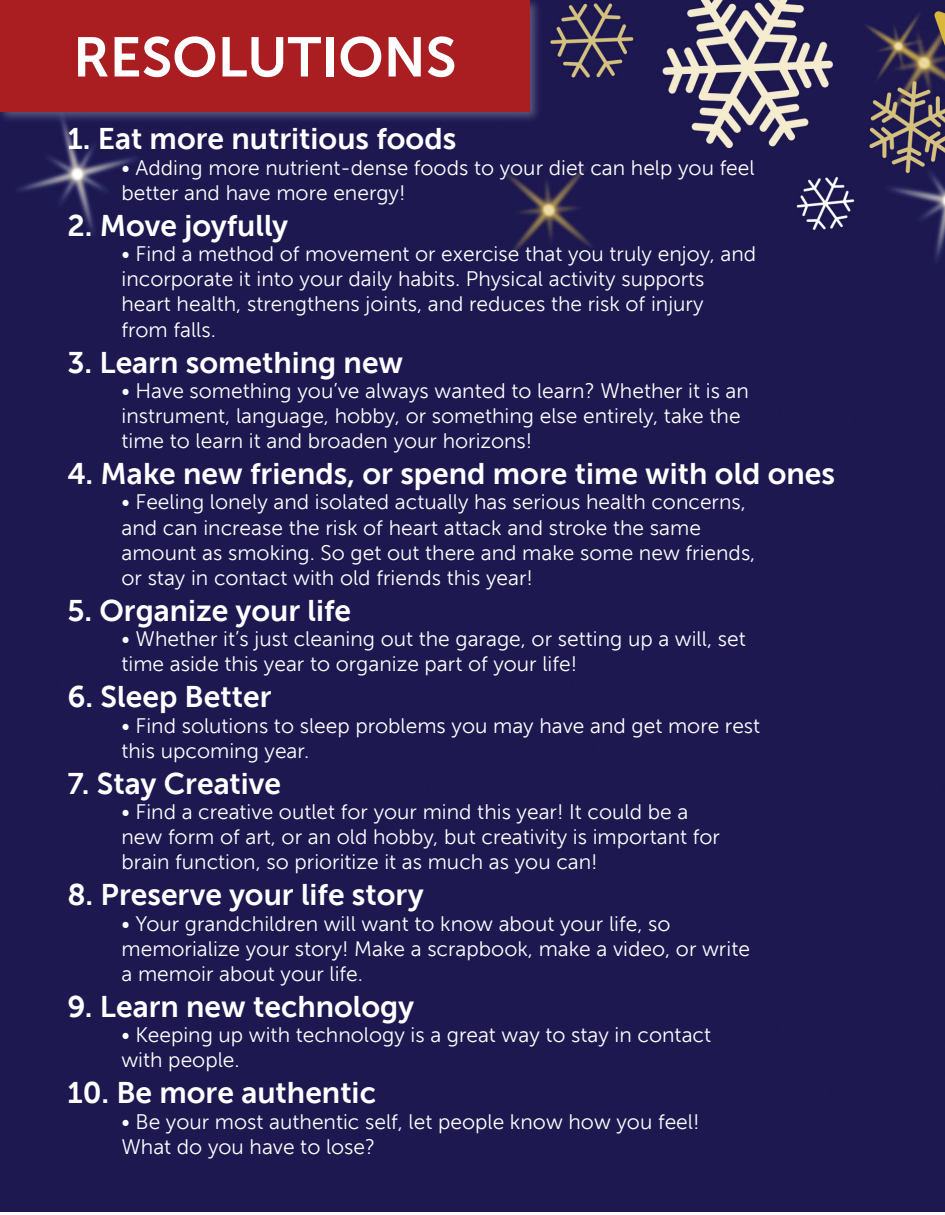
<style>
.page{position:relative;width:945px;height:1215px;background:#fff}
.page>*{position:absolute;margin:0;border:0;box-sizing:border-box;transform-origin:0 0}
.t1{font:700 55.5px "Museo Sans For Dell";color:#fff}
.t2{font:700 30px "Museo Sans For Dell";color:#fff}
.t3{font:21px/25.2px "Museo Sans For Dell";color:#fff}
</style>
<div class="page">
<div style="left:0;top:1px;width:945px;height:1211px;background:#1d1850"></div>
<div style="left:0;top:0;width:543px;height:125px;background:#fff;opacity:.28"></div>
<div style="left:0;top:0;width:530px;height:111px;background:#aa1d21"></div>
<p class="t1" style="left:73px;top:26px;width:385px">RESOLUTIONS</p>
<p class="t2" style="left:68px;top:122px;width:390px">1. Eat more nutritious foods</p>
<p class="t3" style="left:121px;top:155px;width:635px">• Adding more nutrient-dense foods to your diet can help you feel better and have more energy!</p>
<p class="t2" style="left:68px;top:209px;width:222px">2. Move joyfully</p>
<p class="t3" style="left:121px;top:241px;width:636px">• Find a method of movement or exercise that you truly enjoy, and incorporate it into your daily habits. Physical activity supports heart health, strengthens joints, and reduces the risk of injury<br>from falls.</p>
<p class="t2" style="left:68px;top:346px;width:337px">3. Learn something new</p>
<p class="t3" style="left:121px;top:378px;width:629px">• Have something you’ve always wanted to learn? Whether it is an</p>
<p class="t3" style="left:121px;top:403px;width:621px">instrument, language, hobby, or something else entirely, take the</p>
<p class="t3" style="left:121px;top:429px;width:412px">time to learn it and broaden your horizons!</p>
<p class="t2" style="left:68px;top:457px;width:769px">4. Make new friends, or spend more time with old ones</p>
<p class="t3" style="left:121px;top:490px;width:626px">• Feeling lonely and isolated actually has serious health concerns, and can increase the risk of heart attack and stroke the same</p>
<p class="t3" style="left:121px;top:540px;width:635px">amount as smoking. So get out there and make some new friends,</p>
<p class="t3" style="left:121px;top:565px;width:413px">or stay in contact with old friends this year!</p>
<p class="t2" style="left:68px;top:594px;width:285px">5. Organize your life</p>
<p class="t3" style="left:121px;top:627px;width:626px">• Whether it’s just cleaning out the garage, or setting up a will, set</p>
<p class="t3" style="left:121px;top:652px;width:457px">time aside this year to organize part of your life!</p>
<p class="t2" style="left:68px;top:680px;width:206px">6. Sleep Better</p>
<p class="t3" style="left:121px;top:713px;width:640px">• Find solutions to sleep problems you may have and get more rest</p>
<p class="t3" style="left:121px;top:738px;width:189px">this upcoming year.</p>
<p class="t2" style="left:68px;top:767px;width:215px">7. Stay Creative</p>
<p class="t3" style="left:121px;top:799px;width:568px">• Find a creative outlet for your mind this year! It could be a</p>
<p class="t3" style="left:121px;top:825px;width:600px">new form of art, or an old hobby, but creativity is important for</p>
<p class="t3" style="left:121px;top:850px;width:478px">brain function, so prioritize it as much as you can!</p>
<p class="t2" style="left:68px;top:878px;width:358px">8. Preserve your life story</p>
<p class="t3" style="left:121px;top:911px;width:551px">• Your grandchildren will want to know about your life, so</p>
<p class="t3" style="left:121px;top:936px;width:630px">memorialize your story! Make a scrapbook, make a video, or write</p>
<p class="t3" style="left:121px;top:961px;width:243px">a memoir about your life.</p>
<p class="t2" style="left:68px;top:990px;width:348px">9. Learn new technology</p>
<p class="t3" style="left:121px;top:1023px;width:591px">• Keeping up with technology is a great way to stay in contact with people.</p>
<p class="t2" style="left:68px;top:1076px;width:310px">10. Be more authentic</p>
<p class="t3" style="left:121px;top:1109px;width:580px">• Be your most authentic self, let people know how you feel!</p>
<p class="t3" style="left:121px;top:1134px;width:255px">What do you have to lose?</p>
</div>
